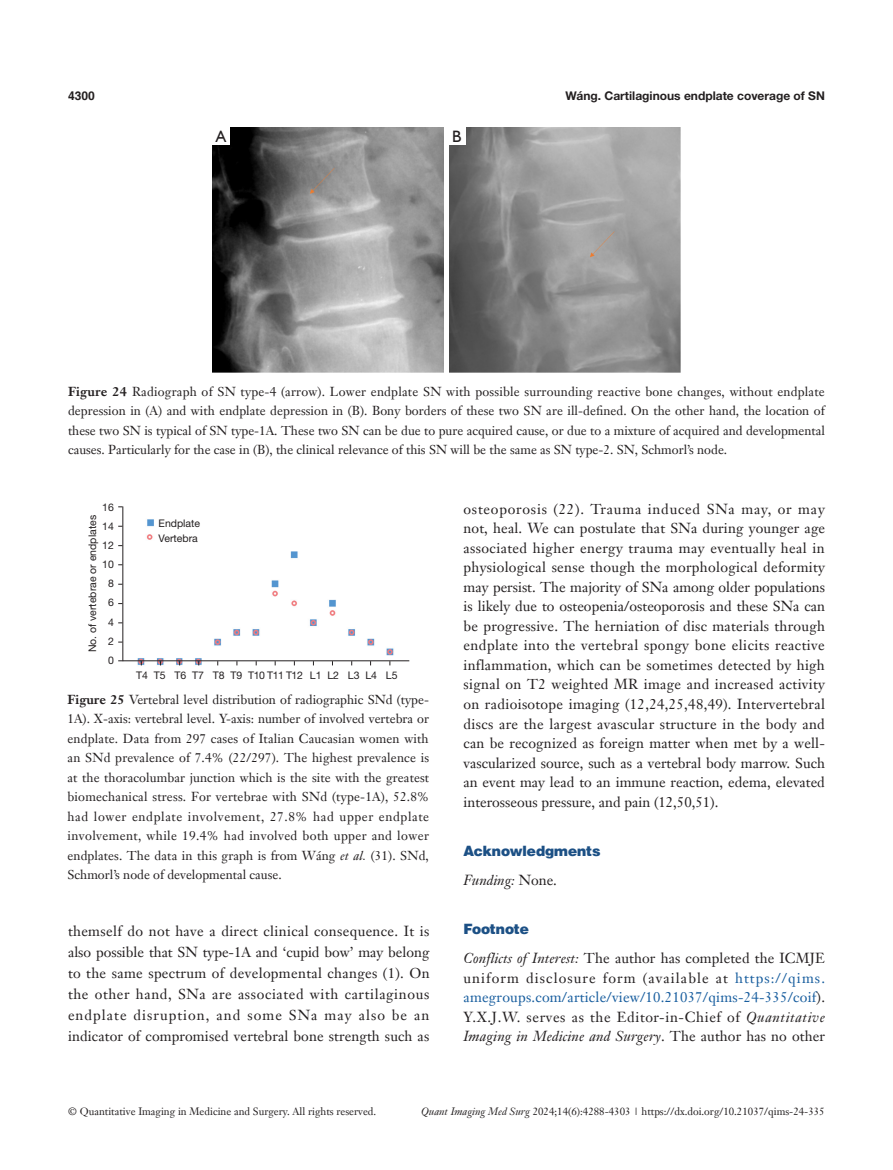
<style>
.page{position:relative;width:893px;height:1170px;background:#fff}
.page>*{position:absolute;margin:0;border:0;box-sizing:border-box;transform-origin:0 0}
.t1{font:16.5px "Humanist 521 BT";color:#231f20}
.t2{font:14.25px/19.5px "Janson Text LT";letter-spacing:.01em;color:#231f20;text-align:justify}
.t3{font:900 14.25px "Helvetica";color:#1c5085}
.t4{font:italic 14.25px "Janson Text LT";color:#231f20}
.t5{font:12.75px/19.5px "Janson Text LT";color:#231f20;text-align:justify}
.t6{font:700 12px "Helvetica Neue LT Pro";color:#231f20}
.t7{font:700 12px "Helvetica";color:#231f20}
.t8{font:10.5px "Janson Text LT";color:#231f20}
.t9{font:10.5px/19.2px "Helvetica Neue LT Pro";color:#231f20}
.s1{font-weight:700}
.s2{font-style:italic}
.s3{font-style:normal}
.s4{color:#175d9e}
</style>
<div class="page">
<img style="left:118px;top:506px;width:291px;height:160px">
<hr style="left:122px;top:506px;width:1px;height:155px;background:#231f20">
<hr style="left:122px;top:660px;width:287px;height:1px;background:#231f20">
<img style="left:213px;top:128px;width:467px;height:244px">
<div style="left:444px;top:128px;width:5px;height:245px;background:#fff"></div>
<div style="left:213px;top:128px;width:17px;height:17px;background:#fff"></div>
<div style="left:448px;top:128px;width:17px;height:17px;background:#fff"></div>
<p class="t7" style="left:68px;top:88px;width:28px">4300</p>
<p class="t6" style="left:566px;top:88px;width:261px">Wáng. Cartilaginous endplate coverage of SN</p>
<p class="t1" style="left:216px;top:126px;width:12px">A</p>
<p class="t1" style="left:452px;top:126px;width:11px">B</p>
<p class="t5" style="left:68px;top:381px;width:758px"><span class="s1">Figure 24</span> Radiograph of SN type-4 (arrow). Lower endplate SN with possible surrounding reactive bone changes, without endplate depression in (A) and with endplate depression in (B). Bony borders of these two SN are ill-defined. On the other hand, the location of these two SN is typical of SN type-1A. These two SN can be due to pure acquired cause, or due to a mixture of acquired and developmental causes. Particularly for the case in (B), the clinical relevance of this SN will be the same as SN type-2. SN, Schmorl’s node.</p>
<p class="t9" style="left:102px;top:497px;width:13px;text-align:center">16<br>14<br>12<br>10<br>8<br>6<br>4<br>2<br>0</p>
<p class="t9" style="left:83px;top:652px;width:139px;rotate:-90deg">No. of vertebrae or endplates</p>
<p class="t9" style="left:159px;top:515px;width:43px;line-height:14.9px">Endplate<br>Vertebra</p>
<p class="t9" style="left:136px;top:665px;width:263px">T4 T5 T6 T7 T8 T9 T10 T11 T12 L1 L2 L3 L4 L5</p>
<p class="t5" style="left:68px;top:689px;width:363px"><span class="s1">Figure 25</span> Vertebral level distribution of radiographic SNd (type-1A). X-axis: vertebral level. Y-axis: number of involved vertebra or endplate. Data from 297 cases of Italian Caucasian women with an SNd prevalence of 7.4% (22/297). The highest prevalence is at the thoracolumbar junction which is the site with the greatest biomechanical stress. For vertebrae with SNd (type-1A), 52.8% had lower endplate involvement, 27.8% had upper endplate involvement, while 19.4% had involved both upper and lower endplates. The data in this graph is from Wáng <span class="s2">et al.</span> (31). SNd, Schmorl’s node of developmental cause.</p>
<p class="t2" style="left:68px;top:920px;width:363px;line-height:21.1px">themself do not have a direct clinical consequence. It is also possible that SN type-1A and ‘cupid bow’ may belong to the same spectrum of developmental changes (1). On the other hand, SNa are associated with cartilaginous endplate disruption, and some SNa may also be an indicator of compromised vertebral bone strength such as</p>
<p class="t2" style="left:463px;top:498px;width:363px">osteoporosis (22). Trauma induced SNa may, or may not, heal. We can postulate that SNa during younger age associated higher energy trauma may eventually heal in physiological sense though the morphological deformity may persist. The majority of SNa among older populations is likely due to osteopenia/osteoporosis and these SNa can be progressive. The herniation of disc materials through endplate into the vertebral spongy bone elicits reactive inflammation, which can be sometimes detected by high signal on T2 weighted MR image and increased activity on radioisotope imaging (12,24,25,48,49). Intervertebral discs are the largest avascular structure in the body and can be recognized as foreign matter when met by a well&shy;vascularized source, such as a vertebral body marrow. Such an event may lead to an immune reaction, edema, elevated interosseous pressure, and pain (12,50,51).</p>
<p class="t3" style="left:463px;top:841px;width:139px">Acknowledgments</p>
<p class="t4" style="left:463px;top:871px;width:95px">Funding: <span class="s3">None.</span></p>
<p class="t3" style="left:463px;top:919px;width:67px">Footnote</p>
<p class="t2" style="left:463px;top:948px;width:363px"><span class="s2">Conflicts of Interest:</span> The author has completed the ICMJE uniform disclosure form (available at <span class="s4">https://qims. amegroups.com/article/view/10.21037/qims-24-335/coif</span>).<br>Y.X.J.W. serves as the Editor-in-Chief of <span class="s2">Quantitative Imaging in Medicine and Surgery</span>. The author has no other</p>
<p class="t8" style="left:68px;top:1104px;width:310px">© Quantitative Imaging in Medicine and Surgery. All rights reserved.</p>
<p class="t8" style="left:421px;top:1104px;width:405px"><span class="s2">Quant Imaging Med Surg</span> 2024;14(6):4288-4303 | https://dx.doi.org/10.21037/qims-24-335</p>
</div>
